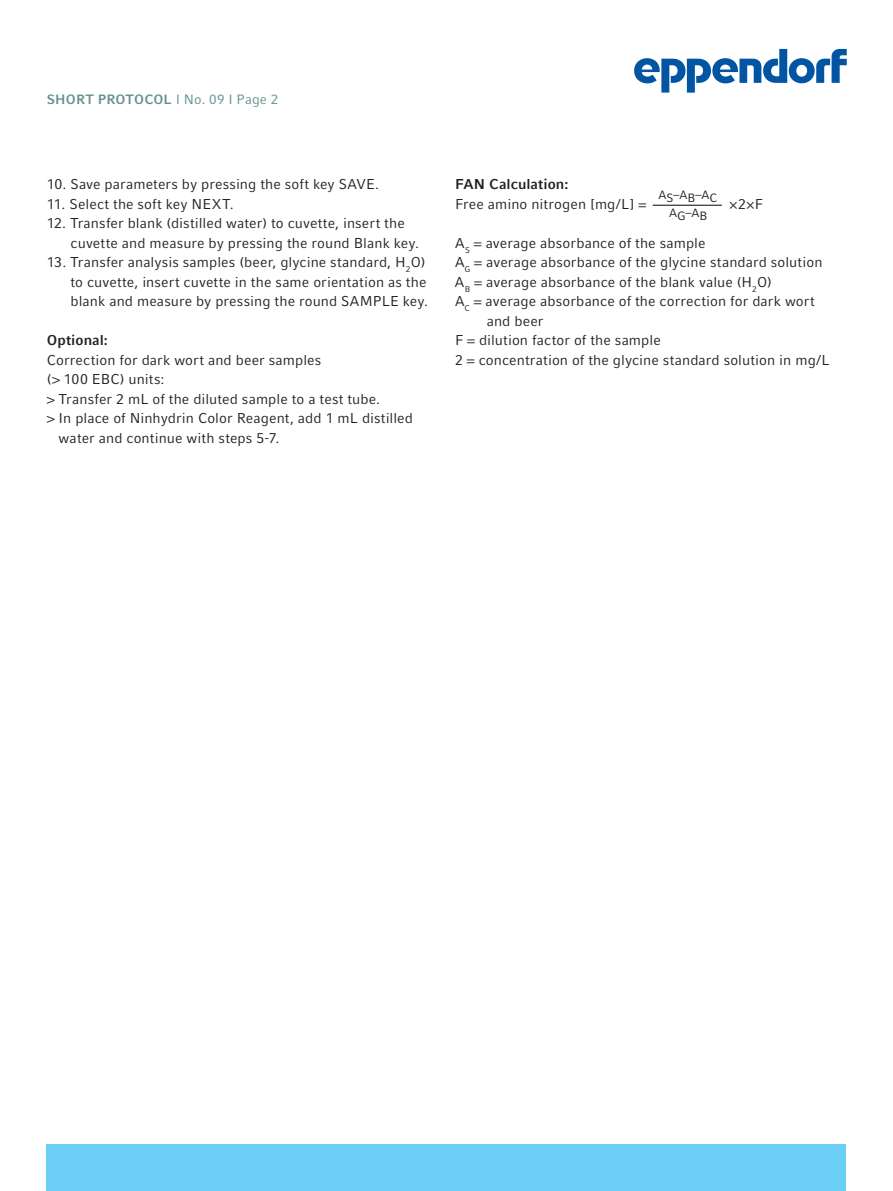
<style>
.page{position:relative;width:893px;height:1191px;background:#fff}
.page>*{position:absolute;margin:0;border:0;box-sizing:border-box;transform-origin:0 0}
.t1{font:14.25px/19.5px "Compatil Factfor Eppendorf";letter-spacing:.005em;color:#231f20}
.t2{font:700 14.25px "Compatil Factfor Eppendorf";color:#231f20}
.t3{font:700 13.5px "Compatil Factfor Eppendorf";letter-spacing:.01em;color:#62908f}
.t4{font:12px/17.5px "Compatil Factfor Eppendorf";color:#231f20;text-align:center}
.s1{font-weight:400}
</style>
<div class="page">
<svg style="left:634px;top:49px;width:213px;height:44px"></svg>
<div style="left:47px;top:1144px;width:799px;height:47px;background:#6bcff6"></div>
<hr style="left:653px;top:205px;width:69px;height:1px;background:#231f20">
<p class="t3" style="left:47px;top:91px;width:233px">SHORT PROTOCOL <span class="s1">I No. 09 I Page 2</span></p>
<p class="t1" style="left:47px;top:175px;width:334px">10. Save parameters by pressing the soft key SAVE.</p>
<p class="t1" style="left:47px;top:194px;width:188px">11. Select the soft key NEXT.</p>
<p class="t1" style="left:71px;top:214px;width:350px;text-indent:-24px">12. Transfer blank (distilled water) to cuvette, insert the cuvette and measure by pressing the round Blank key.</p>
<p class="t1" style="left:71px;top:253px;width:359px;text-indent:-24px">13. Transfer analysis samples (beer, glycine standard, H<sub>2</sub>O) to cuvette, insert cuvette in the same orientation as the blank and measure by pressing the round SAMPLE key.</p>
<p class="t2" style="left:47px;top:332px;width:63px">Optional:</p>
<p class="t1" style="left:47px;top:350px;width:276px">Correction for dark wort and beer samples</p>
<p class="t1" style="left:47px;top:370px;width:119px">(&gt; 100 EBC) units:</p>
<p class="t1" style="left:47px;top:389px;width:335px">&gt; Transfer 2 mL of the diluted sample to a test tube.</p>
<p class="t1" style="left:47px;top:409px;width:368px">&gt; In place of Ninhydrin Color Reagent, add 1 mL distilled</p>
<p class="t1" style="left:59px;top:428px;width:222px">water and continue with steps 5-7.</p>
<p class="t2" style="left:455px;top:176px;width:115px">FAN Calculation:</p>
<p class="t1" style="left:455px;top:194px;width:193px">Free amino nitrogen [mg/L] =</p>
<p class="t1" style="left:730px;top:194px;width:35px">×2×F</p>
<p class="t1" style="left:455px;top:233px;width:252px">A<sub>S</sub> = average absorbance of the sample</p>
<p class="t1" style="left:455px;top:253px;width:369px">A<sub>G</sub> = average absorbance of the glycine standard solution</p>
<p class="t1" style="left:455px;top:272px;width:319px">A<sub>B</sub> = average absorbance of the blank value (H<sub>2</sub>O)</p>
<p class="t1" style="left:455px;top:292px;width:361px">A<sub>C</sub> = average absorbance of the correction for dark wort</p>
<p class="t1" style="left:487px;top:311px;width:58px">and beer</p>
<p class="t1" style="left:455px;top:331px;width:207px">F = dilution factor of the sample</p>
<p class="t1" style="left:455px;top:350px;width:376px">2 = concentration of the glycine standard solution in mg/L</p>
<p class="t4" style="left:659px;top:186px;width:60px">AS–AB–AC<br>AG–AB</p>
</div>
